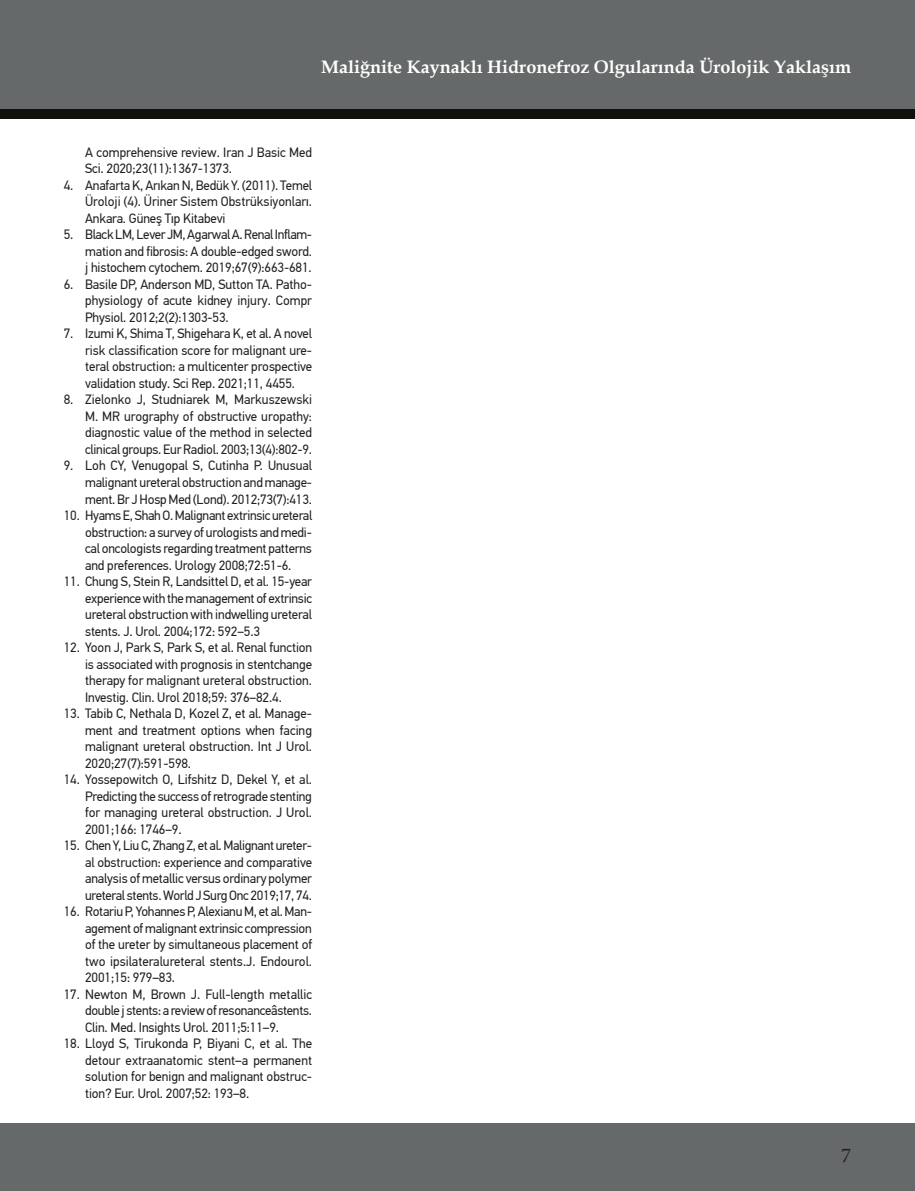
<style>
.page{position:relative;width:915px;height:1191px;background:#fff}
.page>*{position:absolute;margin:0;border:0;box-sizing:border-box;transform-origin:0 0}
.t1{font:21px "Minion Pro";color:#231f20}
.t2{font:700 18px "Book Antiqua";color:#fff}
.t3{font:13.5px/16.5px "PF Din Text Pro";letter-spacing:-.01em;color:#231f20;text-align:justify}
</style>
<div class="page">
<div style="left:0;top:1123px;width:914px;height:68px;background:#666969"></div>
<div style="left:0;top:0;width:914px;height:109px;background:#666969"></div>
<div style="left:0;top:109px;width:914px;height:10px;background:#10100d"></div>
<h2 class="t2" style="left:321px;top:54px;width:531px">Maliğnite Kaynaklı Hidronefroz Olgularında Ürolojik Yaklaşım</h2>
<p class="t3" style="left:85px;top:144px;width:228px">A comprehensive review. Iran J Basic Med<br>Sci. 2020;23(11):1367-1373.</p>
<p class="t3" style="left:85px;top:177px;width:228px;text-indent:-21px">4. Anafarta K, Arıkan N, Bedük Y. (2011). Temel Üroloji (4). Üriner Sistem Obstrüksiyonları.<br>Ankara. Güneş Tıp Kitabevi</p>
<p class="t3" style="left:85px;top:227px;width:228px;text-indent:-21px">5. Black LM, Lever JM, Agarwal A. Renal Inflam&shy;mation and fibrosis: A double-edged sword. j histochem cytochem. 2019;67(9):663-681.</p>
<p class="t3" style="left:85px;top:276px;width:228px;text-indent:-21px">6. Basile DP, Anderson MD, Sutton TA. Patho&shy;physiology of acute kidney injury. Compr Physiol. 2012;2(2):1303-53.</p>
<p class="t3" style="left:85px;top:326px;width:228px;text-indent:-21px">7. Izumi K, Shima T, Shigehara K, et al. A novel risk classification score for malignant ure&shy;teral obstruction: a multicenter prospective validation study. Sci Rep. 2021;11, 4455.</p>
<p class="t3" style="left:85px;top:392px;width:228px;text-indent:-21px">8. Zielonko J, Studniarek M, Markuszewski M. MR urography of obstructive uropathy: diagnostic value of the method in selected clinical groups. Eur Radiol. 2003;13(4):802-9.</p>
<p class="t3" style="left:85px;top:458px;width:228px;text-indent:-21px">9. Loh CY, Venugopal S, Cutinha P. Unusual malignant ureteral obstruction and manage&shy;ment. Br J Hosp Med (Lond). 2012;73(7):413.</p>
<p class="t3" style="left:85px;top:507px;width:228px;text-indent:-21px">10. Hyams E, Shah O. Malignant extrinsic ureteral obstruction: a survey of urologists and medi&shy;cal oncologists regarding treatment patterns and preferences. Urology 2008;72:51-6.</p>
<p class="t3" style="left:85px;top:573px;width:228px;text-indent:-21px">11. Chung S, Stein R, Landsittel D, et al. 15-year experience with the management of extrinsic ureteral obstruction with indwelling ureteral stents. J. Urol. 2004;172: 592–5.3</p>
<p class="t3" style="left:85px;top:639px;width:228px;text-indent:-21px">12. Yoon J, Park S, Park S, et al. Renal function is associated with prognosis in stentchange therapy for malignant ureteral obstruction.<br>Investig. Clin. Urol 2018;59: 376–82.4.</p>
<p class="t3" style="left:85px;top:705px;width:228px;text-indent:-21px">13. Tabib C, Nethala D, Kozel Z, et al. Manage&shy;ment and treatment options when facing malignant ureteral obstruction. Int J Urol.<br>2020;27(7):591-598.</p>
<p class="t3" style="left:85px;top:771px;width:228px;text-indent:-21px">14. Yossepowitch O, Lifshitz D, Dekel Y, et al.<br>Predicting the success of retrograde stenting for managing ureteral obstruction. J Urol.<br>2001;166: 1746–9.</p>
<p class="t3" style="left:85px;top:837px;width:228px;text-indent:-21px">15. Chen Y, Liu C, Zhang Z, et al.Malignant ureter&shy;al obstruction: experience and comparative analysis of metallic versus ordinary polymer ureteral stents.World J Surg Onc2019;17,74.</p>
<p class="t3" style="left:85px;top:903px;width:228px;text-indent:-21px">16. Rotariu P, Yohannes P, Alexianu M, et al. Man&shy;agement of malignant extrinsic compression of the ureter by simultaneous placement of two ipsilateralureteral stents.J. Endourol.<br>2001;15: 979–83.</p>
<p class="t3" style="left:85px;top:986px;width:228px;text-indent:-21px">17. Newton M, Brown J. Full-length metallic double j stents: a review of resonanceâstents.<br>Clin. Med. Insights Urol. 2011;5:11–9.</p>
<p class="t3" style="left:85px;top:1035px;width:228px;text-indent:-21px">18. Lloyd S, Tirukonda P, Biyani C, et al. The detour extraanatomic stent–a permanent solution for benign and malignant obstruc&shy;tion? Eur. Urol. 2007;52: 193–8.</p>
<h1 class="t1" style="left:840px;top:1140px;width:12px">7</h1>
</div>
